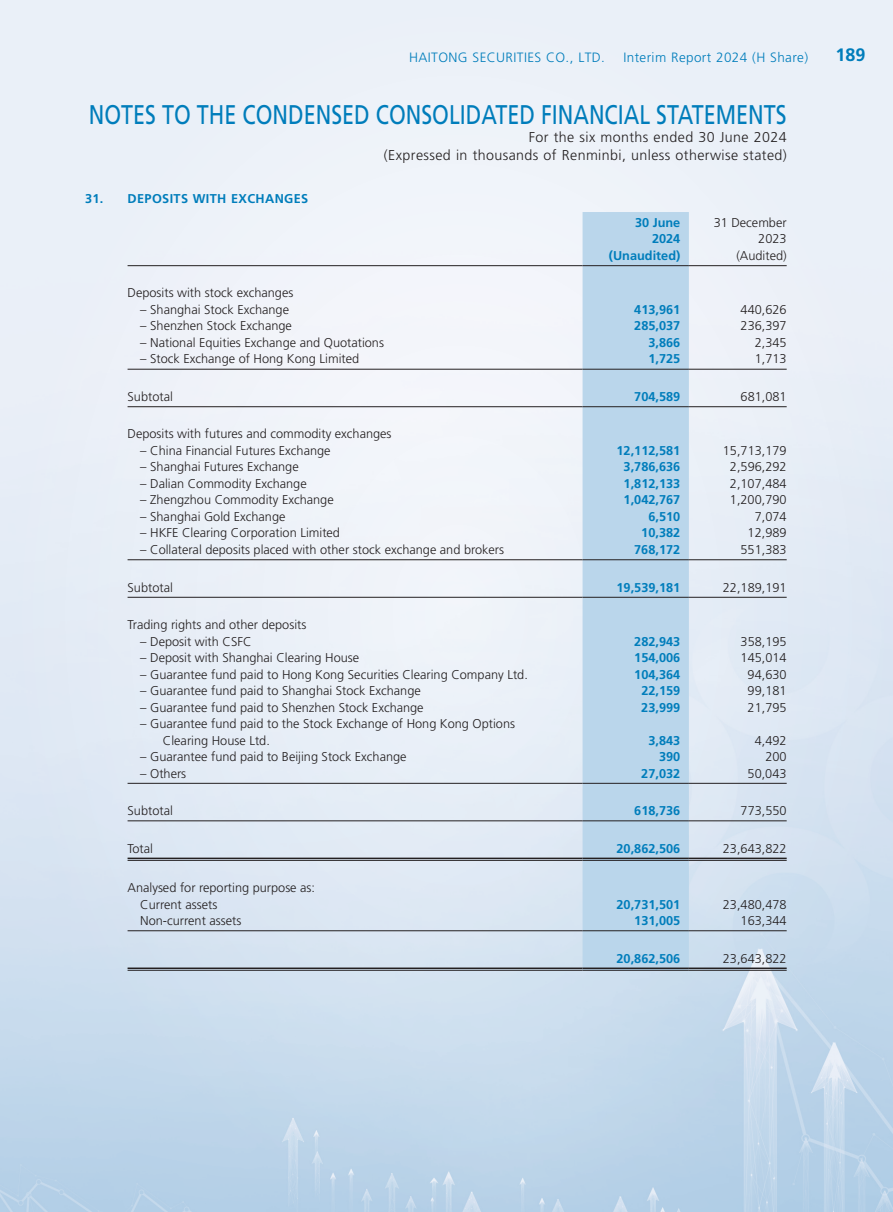
<style>
.page{position:relative;width:893px;height:1212px;background:#fff}
.page>*{position:absolute;margin:0;border:0;box-sizing:border-box;transform-origin:0 0}
.t1{font:27px "Frutiger LT Std";color:#007dbb;scale:.8 1}
.t2{font:700 18px "Frutiger LT Std";color:#007dbb}
.t3{font:300 14.25px/18px "Frutiger LT Std";letter-spacing:.03em;color:#231f20;text-align:right}
.t4{font:300 13.5px "Frutiger LT Std";letter-spacing:.03em;color:#007dbb}
.t5{font:300 12.75px/16.5px "Frutiger LT Std";color:#231f20}
.t6{font:700 12.75px/16.5px "Frutiger LT Std";color:#007dbb;text-align:right}
.t7{font:700 12.75px "Frutiger LT Std";letter-spacing:.03em;color:#007dbb}
</style>
<div class="page">
<div style="left:583px;top:212px;width:106px;height:758px;background:#bad6eb"></div>
<hr style="left:128px;top:265px;width:455px;height:1px;background:#231f20">
<hr style="left:583px;top:265px;width:106px;height:1px;background:#231f20">
<hr style="left:689px;top:265px;width:98px;height:1px;background:#231f20">
<hr style="left:128px;top:369px;width:455px;height:1px;background:#231f20">
<hr style="left:583px;top:369px;width:106px;height:1px;background:#231f20">
<hr style="left:689px;top:369px;width:98px;height:1px;background:#231f20">
<hr style="left:128px;top:406px;width:455px;height:1px;background:#231f20">
<hr style="left:583px;top:406px;width:106px;height:1px;background:#231f20">
<hr style="left:689px;top:406px;width:98px;height:1px;background:#231f20">
<hr style="left:128px;top:559px;width:455px;height:1px;background:#231f20">
<hr style="left:583px;top:559px;width:106px;height:1px;background:#231f20">
<hr style="left:689px;top:559px;width:98px;height:1px;background:#231f20">
<hr style="left:128px;top:597px;width:455px;height:1px;background:#231f20">
<hr style="left:583px;top:597px;width:106px;height:1px;background:#231f20">
<hr style="left:689px;top:597px;width:98px;height:1px;background:#231f20">
<hr style="left:128px;top:783px;width:455px;height:1px;background:#231f20">
<hr style="left:583px;top:783px;width:106px;height:1px;background:#231f20">
<hr style="left:689px;top:783px;width:98px;height:1px;background:#231f20">
<hr style="left:128px;top:820px;width:455px;height:1px;background:#231f20">
<hr style="left:583px;top:820px;width:106px;height:1px;background:#231f20">
<hr style="left:689px;top:820px;width:98px;height:1px;background:#231f20">
<hr style="left:128px;top:857px;width:455px;height:2px;background:#231f20">
<hr style="left:128px;top:860px;width:455px;height:1px;background:#231f20">
<hr style="left:583px;top:857px;width:106px;height:2px;background:#231f20">
<hr style="left:583px;top:860px;width:106px;height:1px;background:#231f20">
<hr style="left:689px;top:857px;width:98px;height:2px;background:#231f20">
<hr style="left:689px;top:860px;width:98px;height:1px;background:#231f20">
<hr style="left:128px;top:930px;width:455px;height:1px;background:#231f20">
<hr style="left:583px;top:930px;width:106px;height:1px;background:#231f20">
<hr style="left:689px;top:930px;width:98px;height:1px;background:#231f20">
<hr style="left:128px;top:967px;width:455px;height:2px;background:#231f20">
<hr style="left:128px;top:970px;width:455px;height:1px;background:#231f20">
<hr style="left:583px;top:967px;width:106px;height:2px;background:#231f20">
<hr style="left:583px;top:970px;width:106px;height:1px;background:#231f20">
<hr style="left:689px;top:967px;width:98px;height:2px;background:#231f20">
<hr style="left:689px;top:970px;width:98px;height:1px;background:#231f20">
<p class="t4" style="left:409px;top:49px;width:197px">HAITONG SECURITIES CO., LTD.</p>
<p class="t4" style="left:623px;top:49px;width:186px">Interim Report 2024 (H Share)</p>
<h2 class="t2" style="left:835px;top:44px;width:32px">189</h2>
<h1 class="t1" style="left:89px;top:99px;width:874px">NOTES TO THE CONDENSED CONSOLIDATED FINANCIAL STATEMENTS</h1>
<p class="t3" style="left:384px;top:129px;width:404px">For the six months ended 30 June 2024<br>(Expressed in thousands of Renminbi, unless otherwise stated)</p>
<p class="t7" style="left:85px;top:191px;width:225px">31. DEPOSITS WITH EXCHANGES</p>
<p class="t6" style="left:635px;top:214px;width:47px">30 June<br>2024</p>
<p class="t5" style="left:714px;top:214px;width:74px;text-align:right">31 December<br>2023</p>
<p class="t6" style="left:609px;top:247px;width:73px">(Unaudited)</p>
<p class="t5" style="left:736px;top:247px;width:52px">(Audited)</p>
<p class="t5" style="left:128px;top:285px;width:167px">Deposits with stock exchanges</p>
<p class="t5" style="left:140px;top:301px;width:150px">– Shanghai Stock Exchange</p>
<p class="t6" style="left:634px;top:301px;width:48px">413,961</p>
<p class="t5" style="left:741px;top:301px;width:48px">440,626</p>
<p class="t5" style="left:140px;top:318px;width:153px">– Shenzhen Stock Exchange</p>
<p class="t6" style="left:634px;top:318px;width:48px">285,037</p>
<p class="t5" style="left:741px;top:318px;width:48px">236,397</p>
<p class="t5" style="left:140px;top:334px;width:245px">– National Equities Exchange and Quotations</p>
<p class="t6" style="left:648px;top:334px;width:33px">3,866</p>
<p class="t5" style="left:755px;top:334px;width:33px">2,345</p>
<p class="t5" style="left:140px;top:351px;width:220px">– Stock Exchange of Hong Kong Limited</p>
<p class="t6" style="left:648px;top:351px;width:33px">1,725</p>
<p class="t5" style="left:755px;top:351px;width:33px">1,713</p>
<p class="t5" style="left:128px;top:388px;width:47px">Subtotal</p>
<p class="t6" style="left:634px;top:388px;width:48px">704,589</p>
<p class="t5" style="left:741px;top:388px;width:48px">681,081</p>
<p class="t5" style="left:128px;top:426px;width:266px">Deposits with futures and commodity exchanges</p>
<p class="t5" style="left:140px;top:442px;width:192px">– China Financial Futures Exchange</p>
<p class="t6" style="left:617px;top:442px;width:65px">12,112,581</p>
<p class="t5" style="left:723px;top:442px;width:65px">15,713,179</p>
<p class="t5" style="left:140px;top:459px;width:160px">– Shanghai Futures Exchange</p>
<p class="t6" style="left:624px;top:459px;width:58px">3,786,636</p>
<p class="t5" style="left:730px;top:459px;width:58px">2,596,292</p>
<p class="t5" style="left:140px;top:475px;width:168px">– Dalian Commodity Exchange</p>
<p class="t6" style="left:624px;top:475px;width:58px">1,812,133</p>
<p class="t5" style="left:730px;top:475px;width:58px">2,107,484</p>
<p class="t5" style="left:140px;top:492px;width:195px">– Zhengzhou Commodity Exchange</p>
<p class="t6" style="left:624px;top:492px;width:58px">1,042,767</p>
<p class="t5" style="left:730px;top:492px;width:58px">1,200,790</p>
<p class="t5" style="left:140px;top:508px;width:147px">– Shanghai Gold Exchange</p>
<p class="t6" style="left:648px;top:508px;width:33px">6,510</p>
<p class="t5" style="left:755px;top:508px;width:33px">7,074</p>
<p class="t5" style="left:140px;top:525px;width:201px">– HKFE Clearing Corporation Limited</p>
<p class="t6" style="left:641px;top:525px;width:40px">10,382</p>
<p class="t5" style="left:748px;top:525px;width:40px">12,989</p>
<p class="t5" style="left:140px;top:541px;width:365px">– Collateral deposits placed with other stock exchange and brokers</p>
<p class="t6" style="left:634px;top:541px;width:48px">768,172</p>
<p class="t5" style="left:740px;top:541px;width:48px">551,383</p>
<p class="t5" style="left:128px;top:579px;width:47px">Subtotal</p>
<p class="t6" style="left:617px;top:579px;width:65px">19,539,181</p>
<p class="t5" style="left:723px;top:579px;width:65px">22,189,191</p>
<p class="t5" style="left:128px;top:616px;width:180px">Trading rights and other deposits</p>
<p class="t5" style="left:140px;top:633px;width:113px">– Deposit with CSFC</p>
<p class="t6" style="left:634px;top:633px;width:48px">282,943</p>
<p class="t5" style="left:741px;top:633px;width:48px">358,195</p>
<p class="t5" style="left:140px;top:649px;width:220px">– Deposit with Shanghai Clearing House</p>
<p class="t6" style="left:634px;top:649px;width:48px">154,006</p>
<p class="t5" style="left:741px;top:649px;width:48px">145,014</p>
<p class="t5" style="left:140px;top:666px;width:389px">– Guarantee fund paid to Hong Kong Securities Clearing Company Ltd.</p>
<p class="t6" style="left:634px;top:666px;width:48px">104,364</p>
<p class="t5" style="left:748px;top:666px;width:40px">94,630</p>
<p class="t5" style="left:140px;top:682px;width:282px">– Guarantee fund paid to Shanghai Stock Exchange</p>
<p class="t6" style="left:641px;top:682px;width:40px">22,159</p>
<p class="t5" style="left:748px;top:682px;width:40px">99,181</p>
<p class="t5" style="left:140px;top:699px;width:285px">– Guarantee fund paid to Shenzhen Stock Exchange</p>
<p class="t6" style="left:641px;top:699px;width:40px">23,999</p>
<p class="t5" style="left:748px;top:699px;width:40px">21,795</p>
<p class="t5" style="left:163px;top:715px;width:354px;text-indent:-23px">– Guarantee fund paid to the Stock Exchange of Hong Kong Options<br>Clearing House Ltd.</p>
<p class="t6" style="left:648px;top:732px;width:33px">3,843</p>
<p class="t5" style="left:755px;top:732px;width:33px">4,492</p>
<p class="t5" style="left:140px;top:748px;width:268px">– Guarantee fund paid to Beijing Stock Exchange</p>
<p class="t6" style="left:659px;top:748px;width:23px">390</p>
<p class="t5" style="left:765px;top:748px;width:23px">200</p>
<p class="t5" style="left:140px;top:765px;width:48px">– Others</p>
<p class="t6" style="left:641px;top:765px;width:40px">27,032</p>
<p class="t5" style="left:748px;top:765px;width:40px">50,043</p>
<p class="t5" style="left:128px;top:802px;width:47px">Subtotal</p>
<p class="t6" style="left:634px;top:802px;width:48px">618,736</p>
<p class="t5" style="left:741px;top:802px;width:48px">773,550</p>
<p class="t5" style="left:128px;top:840px;width:27px">Total</p>
<p class="t6" style="left:617px;top:840px;width:65px">20,862,506</p>
<p class="t5" style="left:723px;top:840px;width:65px">23,643,822</p>
<p class="t5" style="left:140px;top:879px;width:176px;text-indent:-13px">Analysed for reporting purpose as:<br>Current assets</p>
<p class="t6" style="left:617px;top:896px;width:65px">20,731,501</p>
<p class="t5" style="left:723px;top:896px;width:65px">23,480,478</p>
<p class="t5" style="left:140px;top:912px;width:103px">Non-current assets</p>
<p class="t6" style="left:634px;top:912px;width:48px">131,005</p>
<p class="t5" style="left:741px;top:912px;width:48px">163,344</p>
<p class="t6" style="left:617px;top:950px;width:65px">20,862,506</p>
<p class="t5" style="left:723px;top:950px;width:65px">23,643,822</p>
</div>
